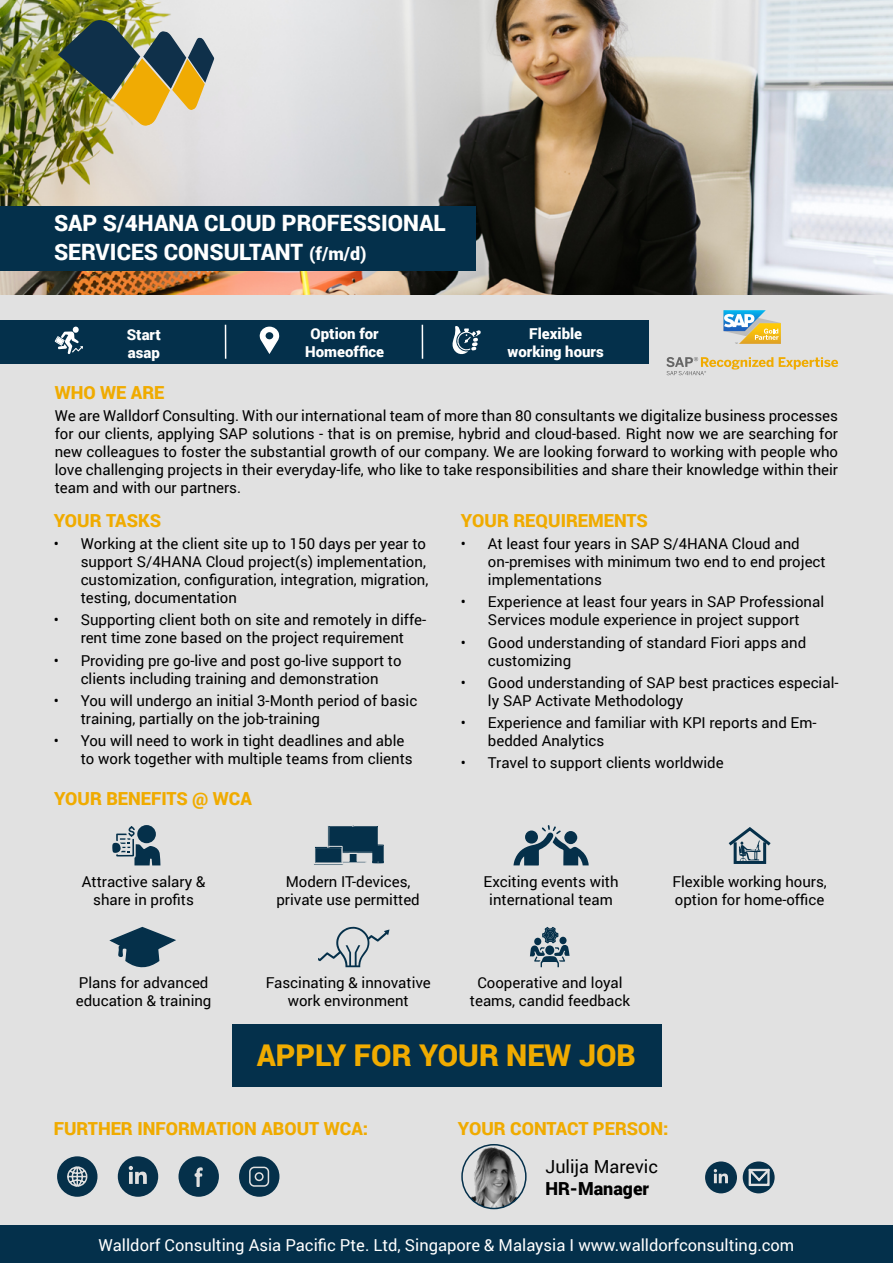
<style>
.page{position:relative;width:893px;height:1263px;background:#fff}
.page>*{position:absolute;margin:0;border:0;box-sizing:border-box;transform-origin:0 0}
.t1{font:900 30px "Roboto";color:#f0ab00}
.t2{font:900 22.5px/28.8px "Roboto";color:#fff}
.t3{font:900 18px "Roboto";color:#f0ab00}
.t4{font:18px "Roboto";color:#000}
.t5{font:900 18px "Roboto";color:#000}
.t6{font:16.5px "Roboto";color:#fff}
.t7{font:15px/18px "Roboto";color:#000}
.t8{font:900 15px/18px "Roboto";color:#fff;text-align:center}
.s1{font-size:18px}
</style>
<div class="page">
<div style="left:0;top:294px;width:893px;height:931px;background:#e1e1e1"></div>
<div style="left:0;top:320px;width:648px;height:44px;background:#04304b"></div>
<div style="left:0;top:1225px;width:893px;height:38px;background:#04304b"></div>
<img style="left:462px;top:1145px;width:64px;height:63px;border-radius:32px">
<div style="left:461px;top:1144px;width:66px;height:65px;border:2px solid #04304b;border-radius:50%"></div>
<img style="left:0;top:0;width:893px;height:294px">
<div style="left:0;top:206px;width:475px;height:65px;background:#04304b"></div>
<svg style="left:259px;top:326px;width:21px;height:28px"></svg>
<img style="left:58px;top:20px;width:156px;height:106px">
<div style="left:705px;top:1161px;width:32px;height:32px;background:#05304a;border-radius:50%"></div>
<svg style="left:713px;top:1169px;width:15px;height:14px"></svg>
<div style="left:57px;top:1156px;width:40px;height:41px;background:#05304a;border-radius:50%"></div>
<svg style="left:67px;top:1166px;width:21px;height:21px"></svg>
<div style="left:118px;top:1156px;width:40px;height:41px;background:#05304a;border-radius:50%"></div>
<svg style="left:128px;top:1166px;width:19px;height:18px"></svg>
<div style="left:232px;top:1024px;width:429px;height:62px;background:#04304b"></div>
<div style="left:178px;top:1156px;width:41px;height:41px;background:#05304a;border-radius:50%"></div>
<svg style="left:194px;top:1167px;width:9px;height:20px"></svg>
<div style="left:239px;top:1156px;width:40px;height:41px;background:#05304a;border-radius:50%"></div>
<svg style="left:249px;top:1166px;width:21px;height:21px"></svg>
<svg style="left:312px;top:825px;width:72px;height:41px;background:#567181"></svg>
<div style="left:734px;top:841px;width:32px;height:23px;border:3px solid #05304a"></div>
<svg style="left:725px;top:825px;width:49px;height:36px;background:#adb7bd"></svg>
<svg style="left:318px;top:927px;width:71px;height:40px;background:#c1c7cb"></svg>
<svg style="left:530px;top:927px;width:40px;height:40px;background:#8899a4"></svg>
<svg style="left:513px;top:825px;width:76px;height:40px;background:#8899a4"></svg>
<svg style="left:107px;top:826px;width:71px;height:225px;background:#c0c6ca"></svg>
<svg style="left:452px;top:326px;width:29px;height:29px"></svg>
<svg style="left:55px;top:327px;width:28px;height:27px"></svg>
<hr style="left:225px;top:325px;width:1px;height:34px;background:#fff">
<hr style="left:422px;top:325px;width:1px;height:34px;background:#fff">
<svg style="left:723px;top:310px;width:58px;height:34px;background:#bbc5a5"></svg>
<svg style="left:666px;top:357px;width:172px;height:18px;background:#dcceac"></svg>
<div style="left:743px;top:1161px;width:32px;height:32px;background:#05304a;border-radius:50%"></div>
<svg style="left:748px;top:1168px;width:22px;height:19px"></svg>
<h2 class="t2" style="left:54px;top:208px;width:393px">SAP S/4HANA CLOUD PROFESSIONAL<br>SERVICES CONSULTANT <span class="s1">(f/m/d)</span></h2>
<p class="t8" style="left:127px;top:325px;width:36px;text-align:left">Start asap</p>
<p class="t8" style="left:305px;top:324px;width:80px">Option for<br>Homeoffice</p>
<p class="t8" style="left:508px;top:324px;width:98px">Flexible working hours</p>
<p class="t3" style="left:55px;top:379px;width:111px">WHO WE ARE</p>
<p class="t7" style="left:55px;top:406px;width:785px;text-align:justify">We are Walldorf Consulting. With our international team of more than 80 consultants we digitalize business processes for our clients, applying SAP solutions - that is on premise, hybrid and cloud-based. Right now we are searching for new colleagues to foster the substantial growth of our company. We are looking forward to working with people who love challenging projects in their everyday-life, who like to take responsibilities and share their knowledge within their team and with our partners.</p>
<p class="t3" style="left:54px;top:508px;width:109px">YOUR TASKS</p>
<p class="t7" style="left:81px;top:534px;width:349px;text-indent:-27px">• Working at the client site up to 150 days per year to support S/4HANA Cloud project(s) implementation, customization, configuration, integration, migration, testing, documentation</p>
<p class="t7" style="left:54px;top:610px;width:374px;text-align:center">• Supporting client both on site and remotely in diffe&shy;rent time zone based on the project requirement</p>
<p class="t7" style="left:54px;top:651px;width:349px;text-align:center">• Providing pre go-live and post go-live support to clients including training and demonstration</p>
<p class="t7" style="left:81px;top:691px;width:338px;text-indent:-27px">• You will undergo an initial 3-Month period of basic training, partially on the job-training</p>
<p class="t7" style="left:81px;top:731px;width:334px;text-indent:-27px">• You will need to work in tight deadlines and able to work together with multiple teams from clients</p>
<p class="t3" style="left:461px;top:508px;width:188px">YOUR REQUIREMENTS</p>
<p class="t7" style="left:488px;top:534px;width:339px;text-indent:-27px">• At least four years in SAP S/4HANA Cloud and on-premises with minimum two end to end project implementations</p>
<p class="t7" style="left:461px;top:592px;width:365px;text-align:center">• Experience at least four years in SAP Professional<br>Services module experience in project support</p>
<p class="t7" style="left:488px;top:633px;width:320px;text-indent:-27px">• Good understanding of standard Fiori apps and customizing</p>
<p class="t7" style="left:488px;top:673px;width:352px;text-indent:-27px">• Good understanding of SAP best practices especial&shy;ly SAP Activate Methodology</p>
<p class="t7" style="left:488px;top:713px;width:330px;text-indent:-27px">• Experience and familiar with KPI reports and Em&shy;bedded Analytics</p>
<p class="t7" style="left:461px;top:753px;width:264px">• Travel to support clients worldwide</p>
<p class="t3" style="left:54px;top:785px;width:199px">YOUR BENEFITS @ WCA</p>
<p class="t7" style="left:82px;top:871px;width:125px;text-align:center">Attractive salary &amp; share in profits</p>
<p class="t7" style="left:276px;top:871px;width:145px;text-align:center">Modern IT-devices, private use permitted</p>
<p class="t7" style="left:672px;top:871px;width:156px">Flexible working hours, option for home-office</p>
<p class="t7" style="left:484px;top:871px;width:137px;text-align:center">Exciting events with international team</p>
<p class="t7" style="left:76px;top:973px;width:137px">Plans for advanced education &amp; training</p>
<p class="t7" style="left:266px;top:973px;width:167px;text-align:center">Fascinating &amp; innovative work environment</p>
<p class="t7" style="left:470px;top:973px;width:162px;text-align:center">Cooperative and loyal teams, candid feedback</p>
<h1 class="t1" style="left:257px;top:1034px;width:381px">APPLY FOR YOUR NEW JOB</h1>
<p class="t3" style="left:54px;top:1115px;width:316px">FURTHER INFORMATION ABOUT WCA:</p>
<p class="t3" style="left:458px;top:1115px;width:212px">YOUR CONTACT PERSON:</p>
<p class="t4" style="left:545px;top:1154px;width:114px">Julija Marevic</p>
<p class="t5" style="left:545px;top:1175px;width:105px">HR-Manager</p>
<p class="t6" style="left:99px;top:1233px;width:697px">Walldorf Consulting Asia Pacific Pte. Ltd, Singapore &amp; Malaysia I www.walldorfconsulting.com</p>
</div>
